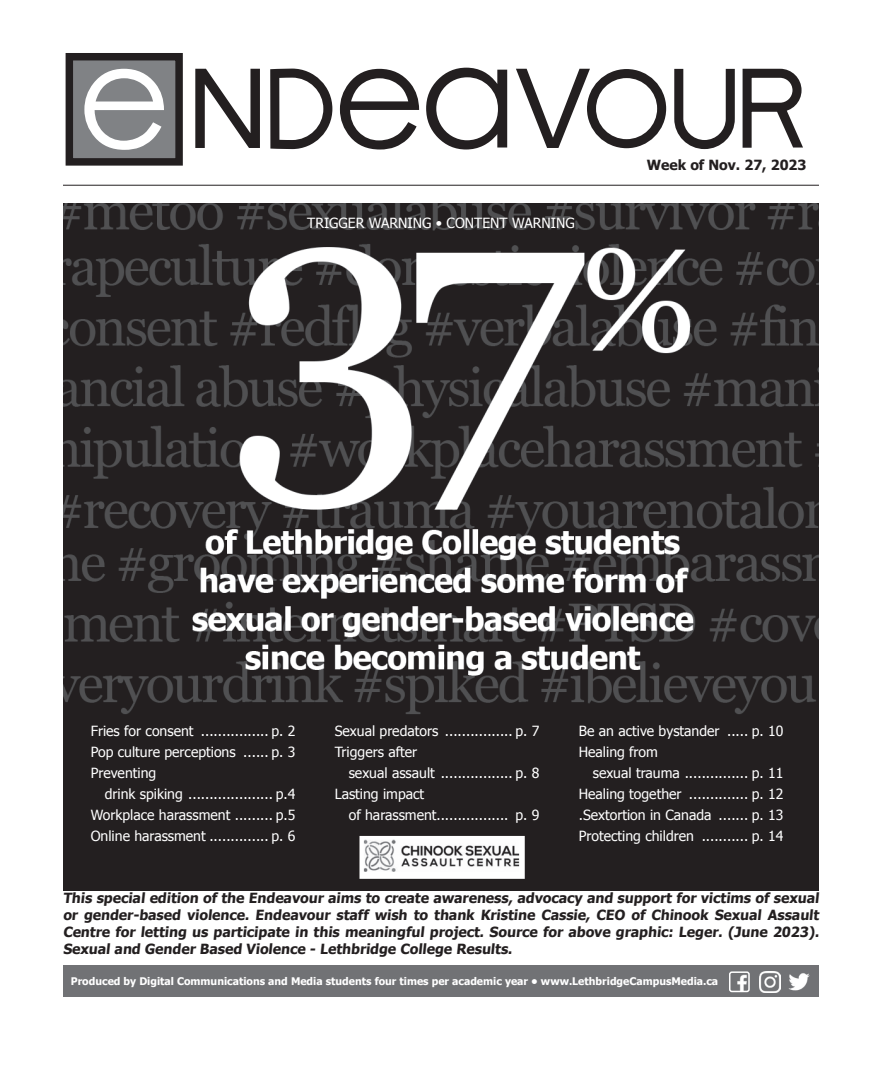
<style>
.page{position:relative;width:882px;height:1071px;background:#fff}
.page>*{position:absolute;margin:0;border:0;box-sizing:border-box;transform-origin:0 0}
.t1{font:14px/21px "Tahoma";color:#fff}
.t2{font:700 14px/16.8px "Tahoma";color:#231f20;text-align:justify}
.t3{font:11.03px "Avenir";letter-spacing:.82em;color:#231f20}
.t4{font:700 10.5px "Tahoma";color:#fff}
</style>
<div class="page">
<div style="left:69px;top:57px;width:110px;height:105px;background:#808285"></div>
<div style="left:66px;top:53px;width:117px;height:113px;border:7px solid #231f20"></div>
<svg style="left:84px;top:69px;width:80px;height:81px"></svg>
<svg style="left:195px;top:69px;width:65px;height:79px"></svg>
<svg style="left:340px;top:69px;width:79px;height:81px"></svg>
<svg style="left:270px;top:69px;width:62px;height:80px"></svg>
<svg style="left:426px;top:68px;width:81px;height:82px"></svg>
<svg style="left:516px;top:68px;width:287px;height:82px"></svg>
<div style="left:63px;top:966px;width:756px;height:31px;background:#717275"></div>
<img style="left:737px;top:974px;width:10px;height:15px">
<div style="left:729px;top:971px;width:21px;height:21px;border:2px solid #fff;border-radius:2px"></div>
<img style="left:760px;top:971px;width:21px;height:22px">
<img style="left:788px;top:973px;width:22px;height:18px">
<hr style="left:63px;top:185px;width:756px;height:1px;background:#231f20">
<img style="left:63px;top:203px;width:756px;height:688px">
<p class="t1" style="left:307px;top:212px;width:269px">TRIGGER WARNING • CONTENT WARNING</p>
<p class="t3" style="left:674px;top:152px;width:10px">N</p>
<p class="t3" style="left:704px;top:152px;width:75px">WSPAP</p>
<p class="t3" style="left:802px;top:152px;width:8px">R</p>
<p class="t2" style="left:647px;top:156px;width:161px">Week of Nov. 27, 2023</p>
<p class="t1" style="left:91px;top:720px;width:206px">Fries for consent ................ p. 2</p>
<p class="t1" style="left:91px;top:741px;width:206px">Pop culture perceptions ...... p. 3</p>
<p class="t1" style="left:105px;top:762px;width:192px;text-indent:-14px">Preventing<br>drink spiking .................... p.4</p>
<p class="t1" style="left:91px;top:804px;width:206px">Workplace harassment ......... p.5</p>
<p class="t1" style="left:91px;top:825px;width:206px">Online harassment .............. p. 6</p>
<p class="t1" style="left:335px;top:720px;width:206px">Sexual predators ................ p. 7</p>
<p class="t1" style="left:349px;top:741px;width:192px;text-indent:-14px">Triggers after<br>sexual assault ................. p. 8</p>
<p class="t1" style="left:349px;top:783px;width:192px;text-indent:-14px">Lasting impact<br>of harassment................. p. 9</p>
<p class="t1" style="left:579px;top:720px;width:206px">Be an active bystander ..... p. 10</p>
<p class="t1" style="left:593px;top:741px;width:192px;text-indent:-14px">Healing from<br>sexual trauma ............... p. 11</p>
<p class="t1" style="left:579px;top:783px;width:206px">Healing together .............. p. 12</p>
<p class="t1" style="left:579px;top:804px;width:206px">.Sextortion in Canada ....... p. 13</p>
<p class="t1" style="left:579px;top:825px;width:206px">Protecting children ........... p. 14</p>
<p class="t2" style="left:63px;top:889px;width:760px">This special edition of the Endeavour aims to create awareness, advocacy and support for victims of sexual or gender-based violence. Endeavour staff wish to thank Kristine Cassie, CEO of Chinook Sexual Assault Centre for letting us participate in this meaningful project. Source for above graphic: Leger. (June 2023).<br>Sexual and Gender Based Violence - Lethbridge College Results.</p>
<p class="t4" style="left:71px;top:974px;width:649px">Produced by Digital Communications and Media students four times per academic year • www.LethbridgeCampusMedia.ca</p>
</div>
